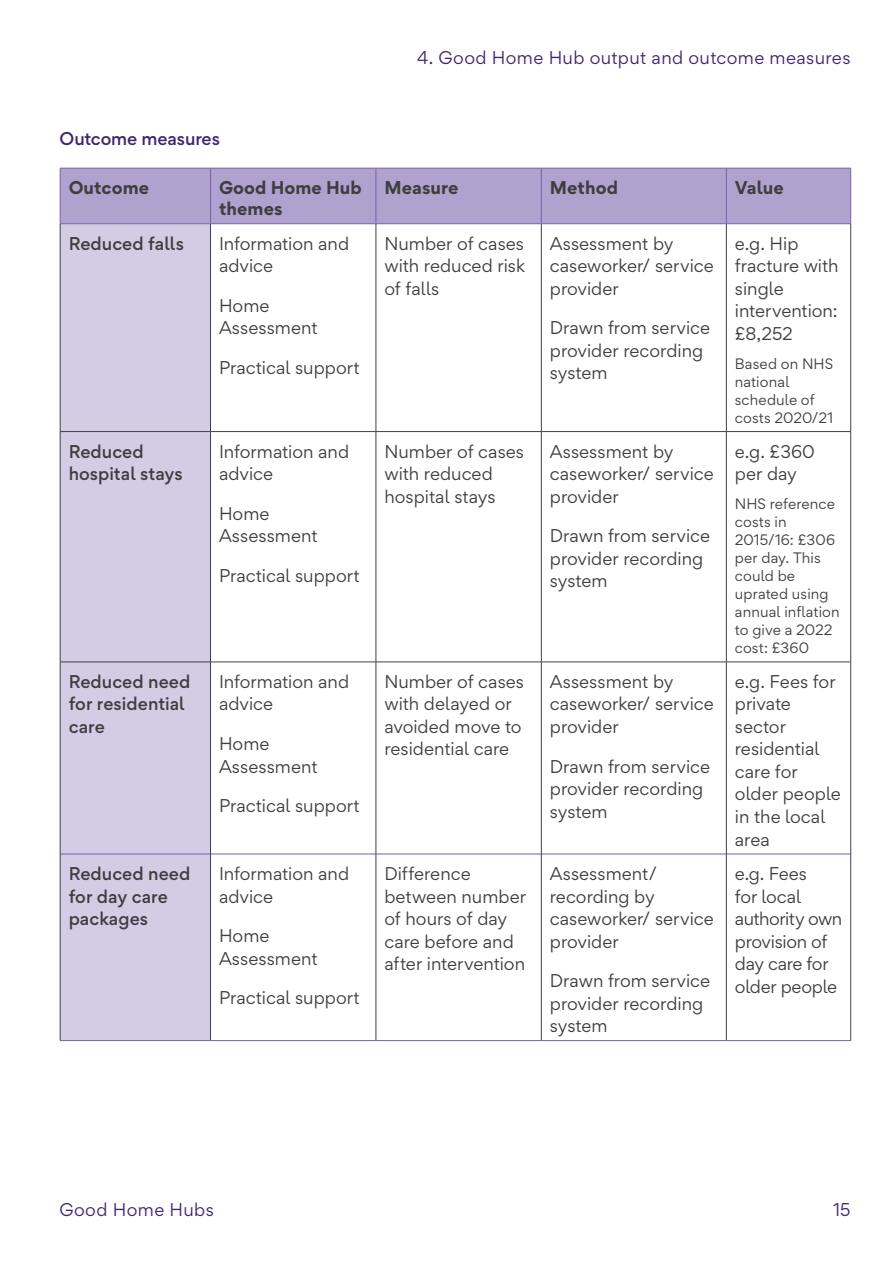
<style>
.page{position:relative;width:893px;height:1263px;background:#fff}
.page>*{position:absolute;margin:0;border:0;box-sizing:border-box;transform-origin:0 0}
.Body_Text_11_15pt{font:16.5px/22.5px "Gordita";color:#3e3e3f}
.Body_Text_11_15pt-2{font:500 16.5px/22.5px "Gordita";letter-spacing:.005em;color:#3e3e3f}
.Body_Text_11_15pt-3{font:16.5px/22.5px "Gordita";letter-spacing:-.02em;color:#3e3e3f}
.Running_Header_Foote{font:16.5px "Gordita";letter-spacing:.02em;color:#3f266e}
.Body_Text_11_15pt-4{font:700 16.5px/21px "Gordita";letter-spacing:.005em;color:#3e3e3f}
.Chart_Heading_11_15p{font:500 16.5px "Gordita";letter-spacing:-.005em;color:#3f266e}
.Folio_11pt_Ranged_Ri{font:16.5px "Gordita";color:#3f266e}
.Footnote_9_12pt{font:13.5px/18px "Gordita";letter-spacing:.01em;color:#3e3e3f}
</style>
<div class="page">
<div style="left:61px;top:169px;width:789px;height:54px;background:#b0a2ce"></div>
<div style="left:61px;top:224px;width:149px;height:816px;background:#d3cce5"></div>
<hr style="left:60px;top:168px;width:150px;height:1px;background:#7960aa">
<hr style="left:60px;top:168px;width:1px;height:56px;background:#7960aa">
<hr style="left:210px;top:168px;width:166px;height:1px;background:#7960aa">
<hr style="left:210px;top:168px;width:1px;height:56px;background:#7960aa">
<hr style="left:376px;top:168px;width:165px;height:1px;background:#7960aa">
<hr style="left:376px;top:168px;width:1px;height:56px;background:#7960aa">
<hr style="left:541px;top:168px;width:185px;height:1px;background:#7960aa">
<hr style="left:541px;top:168px;width:1px;height:56px;background:#7960aa">
<hr style="left:726px;top:168px;width:125px;height:1px;background:#7960aa">
<hr style="left:726px;top:168px;width:1px;height:56px;background:#7960aa">
<hr style="left:850px;top:168px;width:1px;height:56px;background:#7960aa">
<hr style="left:60px;top:223px;width:150px;height:1px;background:#7960aa">
<hr style="left:210px;top:223px;width:166px;height:1px;background:#7960aa">
<hr style="left:376px;top:223px;width:165px;height:1px;background:#7960aa">
<hr style="left:541px;top:223px;width:185px;height:1px;background:#7960aa">
<hr style="left:726px;top:223px;width:125px;height:1px;background:#7960aa">
<hr style="left:60px;top:854px;width:150px;height:1px;background:#7960aa">
<hr style="left:211px;top:854px;width:165px;height:1px;background:#7960aa">
<hr style="left:376px;top:854px;width:165px;height:1px;background:#7960aa">
<hr style="left:541px;top:854px;width:185px;height:1px;background:#7960aa">
<hr style="left:726px;top:854px;width:124px;height:1px;background:#7960aa">
<hr style="left:60px;top:1040px;width:150px;height:1px;background:#7960aa">
<hr style="left:210px;top:1040px;width:166px;height:1px;background:#7960aa">
<hr style="left:376px;top:1040px;width:165px;height:1px;background:#7960aa">
<hr style="left:541px;top:1040px;width:185px;height:1px;background:#7960aa">
<hr style="left:726px;top:1040px;width:125px;height:1px;background:#7960aa">
<hr style="left:60px;top:224px;width:1px;height:207px;background:#3e4246">
<hr style="left:210px;top:224px;width:1px;height:207px;background:#3e4246">
<hr style="left:376px;top:224px;width:1px;height:207px;background:#3e4246">
<hr style="left:541px;top:224px;width:1px;height:207px;background:#3e4246">
<hr style="left:726px;top:224px;width:1px;height:207px;background:#3e4246">
<hr style="left:850px;top:224px;width:1px;height:207px;background:#3e4246">
<hr style="left:60px;top:431px;width:150px;height:1px;background:#3e4246">
<hr style="left:60px;top:432px;width:1px;height:230px;background:#3e4246">
<hr style="left:210px;top:431px;width:166px;height:1px;background:#3e4246">
<hr style="left:210px;top:432px;width:1px;height:230px;background:#3e4246">
<hr style="left:376px;top:431px;width:165px;height:1px;background:#3e4246">
<hr style="left:376px;top:432px;width:1px;height:230px;background:#3e4246">
<hr style="left:541px;top:431px;width:185px;height:1px;background:#3e4246">
<hr style="left:541px;top:432px;width:1px;height:230px;background:#3e4246">
<hr style="left:726px;top:431px;width:125px;height:1px;background:#3e4246">
<hr style="left:726px;top:432px;width:1px;height:230px;background:#3e4246">
<hr style="left:850px;top:432px;width:1px;height:230px;background:#3e4246">
<hr style="left:60px;top:662px;width:150px;height:1px;background:#3e4246">
<hr style="left:60px;top:662px;width:1px;height:192px;background:#3e4246">
<hr style="left:210px;top:662px;width:166px;height:1px;background:#3e4246">
<hr style="left:210px;top:662px;width:1px;height:192px;background:#3e4246">
<hr style="left:376px;top:662px;width:165px;height:1px;background:#3e4246">
<hr style="left:376px;top:662px;width:1px;height:192px;background:#3e4246">
<hr style="left:541px;top:662px;width:185px;height:1px;background:#3e4246">
<hr style="left:541px;top:662px;width:1px;height:192px;background:#3e4246">
<hr style="left:726px;top:662px;width:125px;height:1px;background:#3e4246">
<hr style="left:726px;top:662px;width:1px;height:192px;background:#3e4246">
<hr style="left:850px;top:662px;width:1px;height:192px;background:#3e4246">
<hr style="left:60px;top:854px;width:1px;height:186px;background:#3e4246">
<hr style="left:210px;top:854px;width:1px;height:186px;background:#3e4246">
<hr style="left:376px;top:854px;width:1px;height:186px;background:#3e4246">
<hr style="left:541px;top:854px;width:1px;height:186px;background:#3e4246">
<hr style="left:726px;top:854px;width:1px;height:186px;background:#3e4246">
<hr style="left:850px;top:854px;width:1px;height:186px;background:#3e4246">
<p class="Chart_Heading_11_15p" style="left:60px;top:126px;width:162px">Outcome measures</p>
<p class="Running_Header_Foote" style="left:417px;top:45px;width:435px">4. Good Home Hub output and outcome measures</p>
<p class="Body_Text_11_15pt-4" style="left:69px;top:177px;width:82px">Outcome</p>
<p class="Body_Text_11_15pt-4" style="left:219px;top:177px;width:144px">Good Home Hub themes</p>
<p class="Body_Text_11_15pt-4" style="left:384px;top:177px;width:76px">Measure</p>
<p class="Body_Text_11_15pt-4" style="left:550px;top:177px;width:70px">Method</p>
<p class="Body_Text_11_15pt-4" style="left:735px;top:177px;width:50px">Value</p>
<p class="Body_Text_11_15pt-2" style="left:69px;top:232px;width:117px">Reduced falls</p>
<p class="Body_Text_11_15pt" style="left:219px;top:232px;width:132px">Information and advice</p>
<p class="Body_Text_11_15pt" style="left:219px;top:294px;width:100px">Home<br>Assessment</p>
<p class="Body_Text_11_15pt" style="left:219px;top:356px;width:142px">Practical support</p>
<p class="Body_Text_11_15pt" style="left:384px;top:232px;width:142px;text-align:justify">Number of cases with reduced risk of falls</p>
<p class="Body_Text_11_15pt" style="left:550px;top:232px;width:165px">Assessment by caseworker/ service provider</p>
<p class="Body_Text_11_15pt" style="left:550px;top:316px;width:162px">Drawn from service provider recording system</p>
<p class="Body_Text_11_15pt" style="left:735px;top:232px;width:105px">e.g. Hip fracture with single intervention: £8,252</p>
<p class="Footnote_9_12pt" style="left:735px;top:354px;width:100px">Based on NHS national schedule of costs 2020/21</p>
<p class="Body_Text_11_15pt-2" style="left:69px;top:440px;width:115px">Reduced hospital stays</p>
<p class="Body_Text_11_15pt" style="left:219px;top:440px;width:132px">Information and advice</p>
<p class="Body_Text_11_15pt" style="left:219px;top:502px;width:100px">Home<br>Assessment</p>
<p class="Body_Text_11_15pt" style="left:219px;top:564px;width:142px">Practical support</p>
<p class="Body_Text_11_15pt-2" style="left:69px;top:670px;width:123px">Reduced need for residential care</p>
<p class="Body_Text_11_15pt" style="left:219px;top:670px;width:132px">Information and advice</p>
<p class="Body_Text_11_15pt" style="left:219px;top:732px;width:100px">Home<br>Assessment</p>
<p class="Body_Text_11_15pt" style="left:219px;top:794px;width:142px">Practical support</p>
<p class="Body_Text_11_15pt-2" style="left:69px;top:862px;width:123px">Reduced need for day care packages</p>
<p class="Body_Text_11_15pt" style="left:219px;top:862px;width:132px">Information and advice</p>
<p class="Body_Text_11_15pt" style="left:219px;top:924px;width:100px">Home<br>Assessment</p>
<p class="Body_Text_11_15pt" style="left:219px;top:986px;width:142px">Practical support</p>
<p class="Body_Text_11_15pt" style="left:384px;top:440px;width:141px">Number of cases with reduced hospital stays</p>
<p class="Body_Text_11_15pt" style="left:550px;top:440px;width:165px">Assessment by caseworker/ service provider</p>
<p class="Body_Text_11_15pt" style="left:550px;top:524px;width:162px">Drawn from service provider recording system</p>
<p class="Body_Text_11_15pt" style="left:384px;top:670px;width:141px">Number of cases with delayed or avoided move to residential care</p>
<p class="Body_Text_11_15pt" style="left:550px;top:670px;width:165px">Assessment by caseworker/ service provider</p>
<p class="Body_Text_11_15pt" style="left:550px;top:754px;width:162px">Drawn from service provider recording system</p>
<p class="Body_Text_11_15pt" style="left:384px;top:862px;width:143px">Difference between number of hours of day care before and after intervention</p>
<p class="Body_Text_11_15pt" style="left:550px;top:862px;width:165px">Assessment/ recording by caseworker/ service provider</p>
<p class="Body_Text_11_15pt" style="left:550px;top:969px;width:162px">Drawn from service provider recording system</p>
<p class="Body_Text_11_15pt" style="left:735px;top:440px;width:81px">e.g. £360 per day</p>
<p class="Footnote_9_12pt" style="left:735px;top:495px;width:106px">NHS reference costs in<br>2015/16: £306 per day. This could be uprated using annual inflation to give a 2022 cost: £360</p>
<p class="Body_Text_11_15pt" style="left:735px;top:670px;width:107px">e.g. Fees for private sector residential care for older people in the local area</p>
<p class="Body_Text_11_15pt-3" style="left:735px;top:862px;width:109px">e.g. Fees<br>for local authority own provision of day care for older people</p>
<p class="Running_Header_Foote" style="left:60px;top:1198px;width:156px">Good Home Hubs</p>
<p class="Folio_11pt_Ranged_Ri" style="left:833px;top:1198px;width:19px">15</p>
</div>
